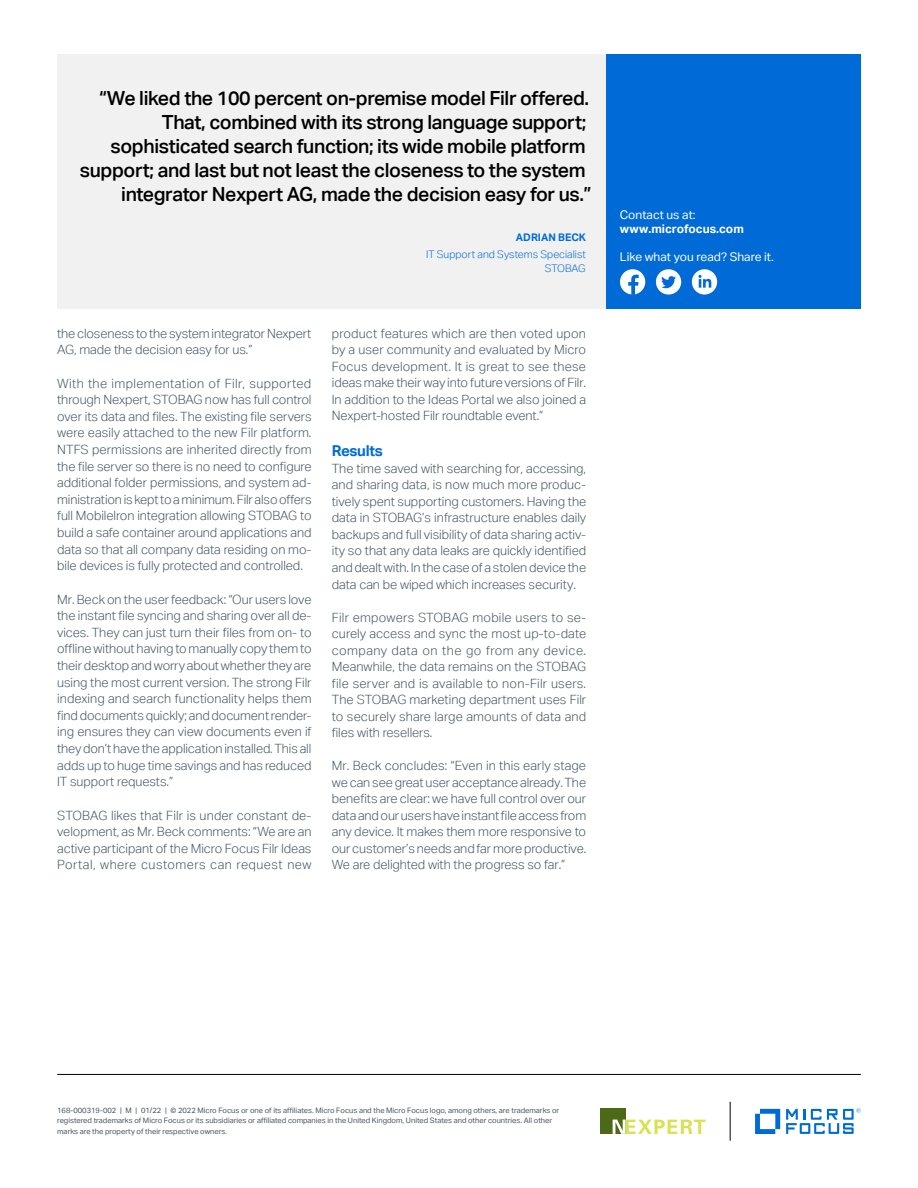
<style>
.page{position:relative;width:918px;height:1188px;background:#fff}
.page>*{position:absolute;margin:0;border:0;box-sizing:border-box;transform-origin:0 0}
.pull_quote_13_16-ali{font:500 19.5px/24px "Aktiv Grotesk";letter-spacing:-.02em;color:#000;text-align:right}
.subhead_10_13-blue{font:700 15px "Aktiv Grotesk";letter-spacing:-.02em;color:#006bd6}
.body_8_5_11-grey{font:300 12.75px/16.6px "Aktiv Grotesk";letter-spacing:-.005em;color:#455560;text-align:justify}
.Contact_8_9_5-regula{font:12px "Aktiv Grotesk";color:#fff}
.Contact_URL_8_9_5-bo{font:700 12px "Aktiv Grotesk";color:#fff}
.quote_title_or_compa{font:300 10.5px "Aktiv Grotesk";color:#006bd6}
.quote_name_CAPS_7_11{font:700 10.5px "Aktiv Grotesk";color:#006bd6}
.mousetype-legal_5_7{font:7.5px/10.5px "Aktiv Grotesk";color:#455560}
</style>
<div class="page">
<hr style="left:57px;top:1074px;width:804px;height:1px;background:#000">
<svg style="left:755px;top:1109px;width:25px;height:25px"></svg>
<svg style="left:786px;top:1108px;width:75px;height:26px"></svg>
<div style="left:57px;top:54px;width:550px;height:254px;background:#f1f1f2"></div>
<div style="left:606px;top:54px;width:255px;height:254px;background:#006bd6"></div>
<div style="left:620px;top:269px;width:25px;height:26px;background:#fff;border-radius:50%"></div>
<svg style="left:628px;top:275px;width:11px;height:20px"></svg>
<div style="left:656px;top:269px;width:25px;height:26px;background:#fff;border-radius:50%"></div>
<svg style="left:661px;top:276px;width:15px;height:12px"></svg>
<div style="left:692px;top:269px;width:25px;height:26px;background:#fff;border-radius:50%"></div>
<svg style="left:699px;top:275px;width:12px;height:13px"></svg>
<hr style="left:730px;top:1102px;width:1px;height:39px;background:#000">
<div style="left:600px;top:1109px;width:26px;height:25px;background:#4b6916"></div>
<svg style="left:613px;top:1120px;width:92px;height:14px"></svg>
<p class="pull_quote_13_16-ali" style="left:80px;top:85px;width:513px">“We liked the 100 percent on-premise model Filr offered.<br>That, combined with its strong language support; sophisticated search function; its wide mobile platform support; and last but not least the closeness to the system integrator Nexpert AG, made the decision easy for us.”</p>
<p class="quote_name_CAPS_7_11" style="left:516px;top:231px;width:71px">ADRIAN BECK</p>
<p class="quote_title_or_compa" style="left:426px;top:248px;width:161px">IT Support and Systems Specialist</p>
<p class="quote_title_or_compa" style="left:545px;top:262px;width:42px">STOBAG</p>
<p class="body_8_5_11-grey" style="left:57px;top:325px;width:256px">the closeness to the system integrator Nexpert<br>AG, made the decision easy for us.”</p>
<p class="body_8_5_11-grey" style="left:57px;top:375px;width:256px">With the implementation of Filr, supported through Nexpert, STOBAG now has full control over its data and files. The existing file servers were easily attached to the new Filr platform.<br>NTFS permissions are inherited directly from the file server so there is no need to configure additional folder permissions, and system ad&shy;ministration is kept to a minimum. Filr also offers full Mobilelron integration allowing STOBAG to build a safe container around applications and data so that all company data residing on mo&shy;bile devices is fully protected and controlled.</p>
<p class="body_8_5_11-grey" style="left:57px;top:591px;width:256px">Mr. Beck on the user feedback: “Our users love the instant file syncing and sharing over all de&shy;vices. They can just turn their files from on- to offline without having to manually copy them to their desktop and worry about whether they are using the most current version. The strong Filr indexing and search functionality helps them find documents quickly; and document render&shy;ing ensures they can view documents even if they don’t have the application installed. This all adds up to huge time savings and has reduced IT support requests.”</p>
<p class="body_8_5_11-grey" style="left:57px;top:807px;width:256px">STOBAG likes that Filr is under constant de&shy;velopment, as Mr. Beck comments: “We are an active participant of the Micro Focus Filr Ideas Portal, where customers can request new</p>
<p class="body_8_5_11-grey" style="left:332px;top:325px;width:256px">product features which are then voted upon by a user community and evaluated by Micro Focus development. It is great to see these ideas make their way into future versions of Filr.<br>In addition to the Ideas Portal we also joined a Nexpert-hosted Filr roundtable event.”</p>
<p class="subhead_10_13-blue" style="left:332px;top:442px;width:53px">Results</p>
<p class="body_8_5_11-grey" style="left:332px;top:460px;width:256px">The time saved with searching for, accessing, and sharing data, is now much more produc&shy;tively spent supporting customers. Having the data in STOBAG’s infrastructure enables daily backups and full visibility of data sharing activ&shy;ity so that any data leaks are quickly identified and dealt with. In the case of a stolen device the data can be wiped which increases security.</p>
<p class="body_8_5_11-grey" style="left:332px;top:609px;width:256px">Filr empowers STOBAG mobile users to se&shy;curely access and sync the most up-to-date company data on the go from any device.<br>Meanwhile, the data remains on the STOBAG file server and is available to non-Filr users.<br>The STOBAG marketing department uses Filr to securely share large amounts of data and files with resellers.</p>
<p class="body_8_5_11-grey" style="left:332px;top:758px;width:256px">Mr. Beck concludes: “Even in this early stage we can see great user acceptance already. The benefits are clear: we have full control over our data and our users have instant file access from any device. It makes them more responsive to our customer’s needs and far more productive.<br>We are delighted with the progress so far.”</p>
<p class="Contact_8_9_5-regula" style="left:620px;top:207px;width:77px">Contact us at:</p>
<p class="Contact_URL_8_9_5-bo" style="left:620px;top:221px;width:125px">www.microfocus.com</p>
<p class="Contact_8_9_5-regula" style="left:620px;top:250px;width:155px">Like what you read? Share it.</p>
<p class="mousetype-legal_5_7" style="left:57px;top:1105px;width:504px">168-000319-002 | M | 01/22 | © 2022 Micro Focus or one of its affiliates. Micro Focus and the Micro Focus logo, among others, are trademarks or registered trademarks of Micro Focus or its subsidiaries or affiliated companies in the United Kingdom, United States and other countries. All other marks are the property of their respective owners.</p>
</div>
